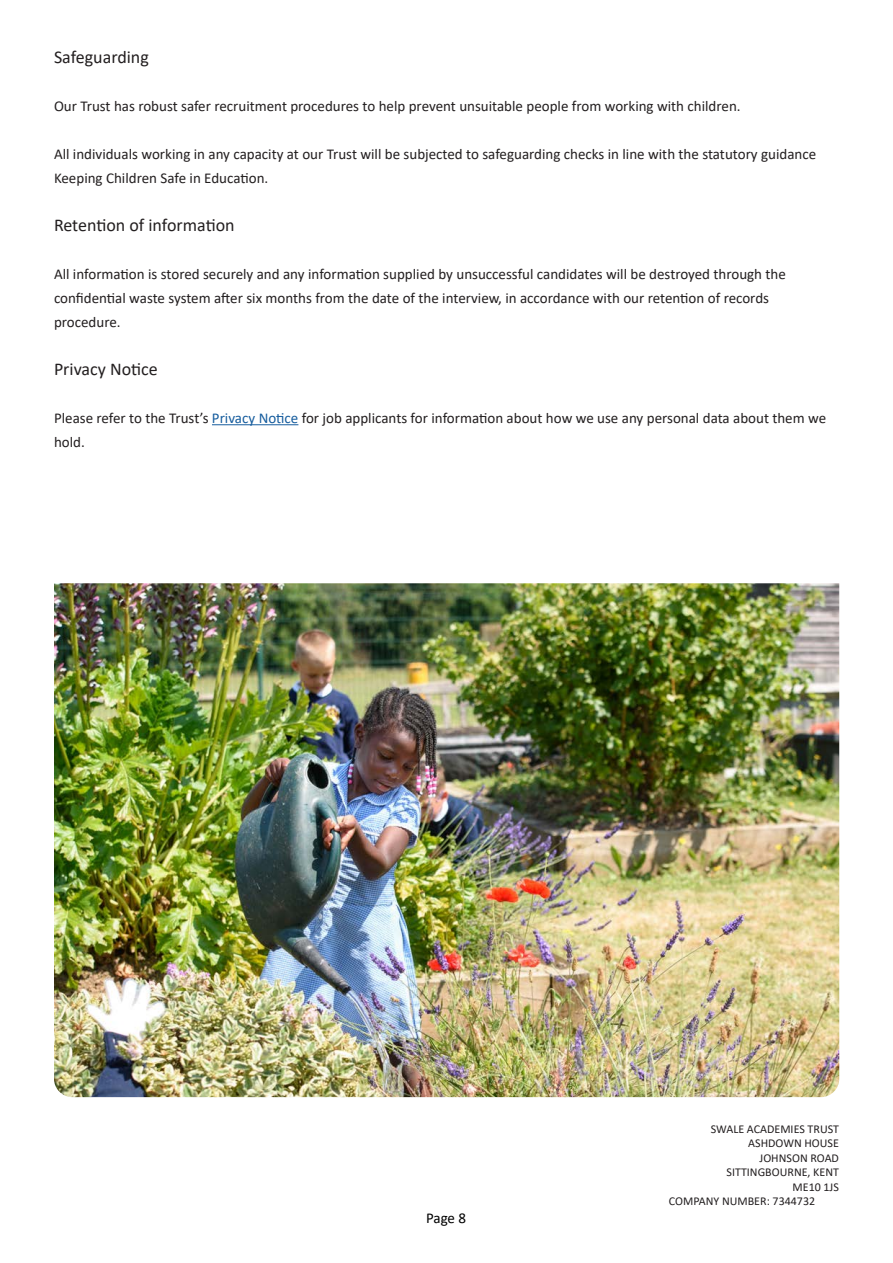
<style>
.page{position:relative;width:893px;height:1263px;background:#fff}
.page>*{position:absolute;margin:0;border:0;box-sizing:border-box;transform-origin:0 0}
.t1{font:18px "Calibri";color:#231f20}
.t2{font:15px/24px "Calibri";color:#231f20}
.t3{font:15px "Calibri";color:#000}
.t4{font:12px "Calibri";color:#231f20}
.s1{color:#175d9e}
</style>
<div class="page">
<img style="left:54px;top:583px;width:785px;height:514px">
<hr style="left:212px;top:424px;width:86px;height:1px;background:#175d9e">
<p class="t1" style="left:54px;top:45px;width:96px">Safeguarding</p>
<p class="t2" style="left:54px;top:94px;width:688px">Our Trust has robust safer recruitment procedures to help prevent unsuitable people from working with children.</p>
<p class="t2" style="left:54px;top:142px;width:764px">All individuals working in any capacity at our Trust will be subjected to safeguarding checks in line with the statutory guidance<br>Keeping Children Safe in Education.</p>
<p class="t1" style="left:54px;top:213px;width:182px">Retention of information</p>
<p class="t2" style="left:54px;top:262px;width:733px">All information is stored securely and any information supplied by unsuccessful candidates will be destroyed through the confidential waste system after six months from the date of the interview, in accordance with our retention of records procedure.</p>
<p class="t1" style="left:54px;top:357px;width:105px">Privacy Notice</p>
<p class="t2" style="left:54px;top:406px;width:774px">Please refer to the Trust’s <span class="s1">Privacy Notice</span> for job applicants for information about how we use any personal data about them we hold.</p>
<p class="t4" style="left:711px;top:1121px;width:130px">SWALE ACADEMIES TRUST</p>
<p class="t4" style="left:748px;top:1135px;width:92px">ASHDOWN HOUSE</p>
<p class="t4" style="left:759px;top:1149px;width:81px">JOHNSON ROAD</p>
<p class="t4" style="left:726px;top:1164px;width:114px">SITTINGBOURNE, KENT</p>
<p class="t4" style="left:792px;top:1178px;width:48px">ME10 1JS</p>
<p class="t3" style="left:426px;top:1208px;width:42px">Page 8</p>
<p class="t4" style="left:669px;top:1193px;width:148px">COMPANY NUMBER: 7344732</p>
</div>
